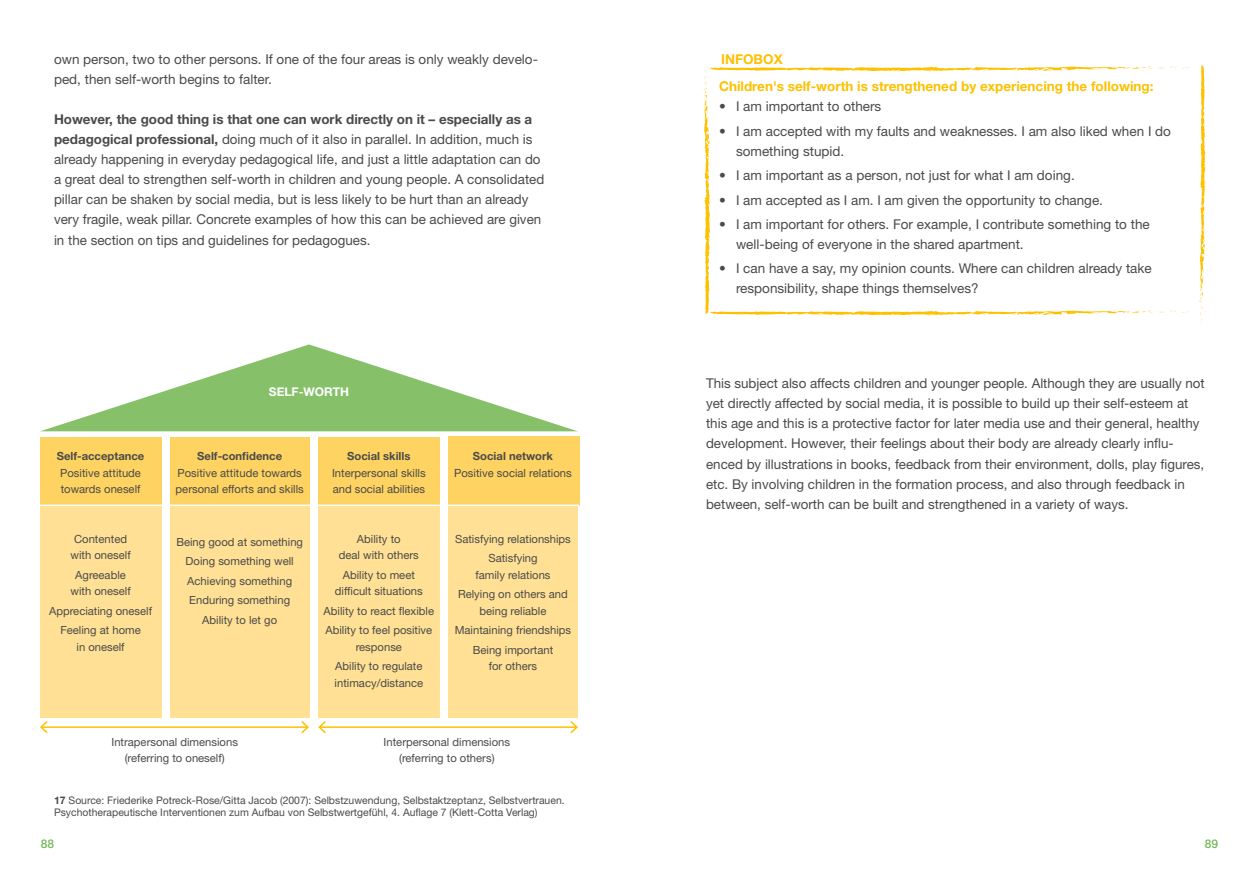
<style>
.page{position:relative;width:1259px;height:893px;background:#fff}
.page>*{position:absolute;margin:0;border:0;box-sizing:border-box;transform-origin:0 0}
.t1{font:13.5px/20.1px "Helvetica Neue LT Std";color:#4a4a49}
.t2{font:700 13.5px "Helvetica Neue LT Std";color:#fdc100}
.t3{font:700 12px "Helvetica Neue LT Std";color:#fff}
.t4{font:500 12px "Helvetica Neue LT Std";color:#74b959}
.t5{font:11.25px/19.5px "Helvetica Neue LT Std";color:#4a4a49;text-align:center}
.t6{font:700 11.25px "Helvetica Neue LT Std";color:#4a4a49}
.t7{font:10.5px/12px "Helvetica Neue LT Std";color:#4a4a49}
.s1{font-weight:700}
</style>
<div class="page">
<svg style="left:704px;top:60px;width:485px;height:256px"></svg>
<svg style="left:1199px;top:64px;width:7px;height:261px"></svg>
<div style="left:448px;top:437px;width:130px;height:280px;background:#ffe095"></div>
<div style="left:318px;top:437px;width:121px;height:280px;background:#ffe095"></div>
<div style="left:170px;top:437px;width:140px;height:280px;background:#ffe095"></div>
<div style="left:40px;top:437px;width:121px;height:280px;background:#ffe095"></div>
<div style="left:40px;top:437px;width:121px;height:68px;background:#ffd361"></div>
<div style="left:170px;top:437px;width:140px;height:69px;background:#ffd361"></div>
<div style="left:318px;top:437px;width:121px;height:68px;background:#ffd361"></div>
<div style="left:448px;top:437px;width:131px;height:69px;background:#ffd361"></div>
<svg style="left:41px;top:344px;width:536px;height:87px"></svg>
<hr style="left:31px;top:505px;width:548px;height:1px;background:#fff">
<hr style="left:41px;top:726px;width:267px;height:2px;background:#fdc100">
<svg style="left:40px;top:721px;width:9px;height:13px"></svg>
<svg style="left:300px;top:721px;width:9px;height:13px"></svg>
<hr style="left:319px;top:726px;width:258px;height:2px;background:#fdc100">
<svg style="left:318px;top:721px;width:9px;height:13px"></svg>
<svg style="left:569px;top:721px;width:9px;height:13px"></svg>
<p class="t1" style="left:54px;top:49px;width:485px">own person, two to other persons. If one of the four areas is only weakly develo&shy;ped, then self-worth begins to falter.</p>
<p class="t1" style="left:54px;top:109px;width:492px"><span class="s1">However, the good thing is that one can work directly on it – especially as a pedagogical professional,</span> doing much of it also in parallel. In addition, much is already happening in everyday pedagogical life, and just a little adaptation can do a great deal to strengthen self-worth in children and young people. A consolidated pillar can be shaken by social media, but is less likely to be hurt than an already very fragile, weak pillar. Concrete examples of how this can be achieved are given in the section on tips and guidelines for pedagogues.</p>
<p class="t6" style="left:57px;top:449px;width:89px">Self-acceptance</p>
<p class="t5" style="left:60px;top:464px;width:82px;line-height:16.5px;text-align:left">Positive attitude towards oneself</p>
<p class="t5" style="left:70px;top:530px;width:62px;line-height:16.5px">Contented with oneself</p>
<p class="t5" style="left:70px;top:566px;width:62px;line-height:16.5px">Agreeable with oneself</p>
<p class="t5" style="left:49px;top:601px;width:104px">Appreciating oneself<br>Feeling at home</p>
<p class="t5" style="left:76px;top:637px;width:50px">in oneself</p>
<p class="t3" style="left:269px;top:385px;width:82px">SELF-WORTH</p>
<p class="t6" style="left:197px;top:449px;width:86px">Self-confidence</p>
<p class="t5" style="left:176px;top:464px;width:130px;line-height:16.5px;text-align:left">Positive attitude towards personal efforts and skills</p>
<p class="t5" style="left:176px;top:532px;width:128px">Being good at something<br>Doing something well<br>Achieving something<br>Enduring something<br>Ability to let go</p>
<p class="t6" style="left:347px;top:449px;width:65px">Social skills</p>
<p class="t5" style="left:332px;top:464px;width:95px;line-height:16.5px;text-align:left">Interpersonal skills and social abilities</p>
<p class="t5" style="left:339px;top:530px;width:81px;line-height:16.5px">Ability to<br>deal with others</p>
<p class="t5" style="left:335px;top:566px;width:89px;line-height:16.5px">Ability to meet difficult situations</p>
<p class="t5" style="left:323px;top:601px;width:112px;text-align:left">Ability to react flexible<br>Ability to feel positive</p>
<p class="t5" style="left:335px;top:637px;width:89px">response<br>Ability to regulate</p>
<p class="t5" style="left:334px;top:673px;width:90px">intimacy/distance</p>
<p class="t6" style="left:473px;top:449px;width:81px">Social network</p>
<p class="t5" style="left:454px;top:463px;width:119px">Positive social relations</p>
<p class="t5" style="left:455px;top:529px;width:117px">Satisfying relationships<br>Satisfying</p>
<p class="t5" style="left:458px;top:565px;width:111px">family relations<br>Relying on others and</p>
<p class="t5" style="left:455px;top:601px;width:118px">being reliable<br>Maintaining friendships<br>Being important</p>
<p class="t5" style="left:489px;top:656px;width:50px">for others</p>
<p class="t5" style="left:111px;top:733px;width:128px;line-height:16.5px">Intrapersonal dimensions (referring to oneself)</p>
<p class="t5" style="left:383px;top:733px;width:128px;line-height:16.5px">Interpersonal dimensions (referring to others)</p>
<p class="t7" style="left:54px;top:794px;width:512px"><span class="s1">17</span> Source: Friederike Potreck-Rose/Gitta Jacob (2007): Selbstzuwendung, Selbstaktzeptanz, Selbstvertrauen.<br>Psychotherapeutische Interventionen zum Aufbau von Selbstwertgefühl, 4. Auflage 7 (Klett-Cotta Verlag)</p>
<p class="t2" style="left:721px;top:50px;width:63px">INFOBOX</p>
<p class="t2" style="left:719px;top:78px;width:436px">Children's self-worth is strengthened by experiencing the following:</p>
<p class="t1" style="left:719px;top:96px;width:164px">• I am important to others</p>
<p class="t1" style="left:736px;top:121px;width:436px;text-indent:-17px">• I am accepted with my faults and weaknesses. I am also liked when I do something stupid.</p>
<p class="t1" style="left:719px;top:165px;width:357px">• I am important as a person, not just for what I am doing.</p>
<p class="t1" style="left:719px;top:190px;width:385px">• I am accepted as I am. I am given the opportunity to change.</p>
<p class="t1" style="left:736px;top:214px;width:415px;text-indent:-17px">• I am important for others. For example, I contribute something to the well-being of everyone in the shared apartment.</p>
<p class="t1" style="left:736px;top:258px;width:417px;text-indent:-17px">• I can have a say, my opinion counts. Where can children already take responsibility, shape things themselves?</p>
<p class="t1" style="left:706px;top:373px;width:500px">This subject also affects children and younger people. Although they are usually not yet directly affected by social media, it is possible to build up their self-esteem at this age and this is a protective factor for later media use and their general, healthy development. However, their feelings about their body are already clearly influ&shy;enced by illustrations in books, feedback from their environment, dolls, play figures, etc. By involving children in the formation process, and also through feedback in between, self-worth can be built and strengthened in a variety of ways.</p>
<p class="t4" style="left:41px;top:836px;width:15px">88</p>
<p class="t4" style="left:1205px;top:836px;width:15px">89</p>
</div>
